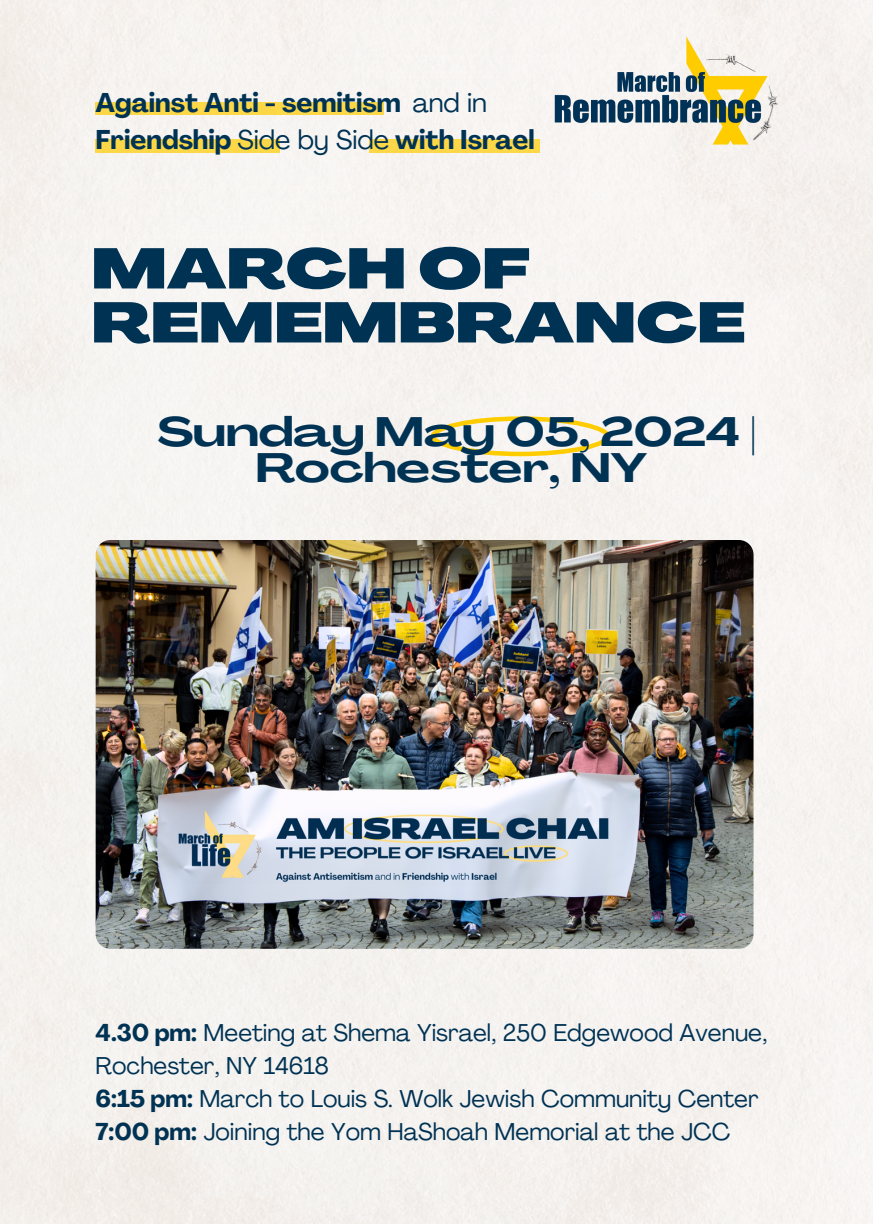
<style>
.page{position:relative;width:873px;height:1224px;background:#f6f3f1}
.page>*{position:absolute;margin:0;border:0;box-sizing:border-box;transform-origin:0 0}
.t1{font:900 56px/54px "Agrandir Grand";color:#003254}
.t2{font:700 40.6px/36px "Agrandir Grand";color:#003254;text-align:center}
.t3{font:700 26.8px/37px "Agrandir";color:#003254}
.t4{font:24px/33px "Agrandir";color:#003254}
.s1{font-weight:400}
.s2{font-weight:700}
</style>
<div class="page">
<svg style="left:430px;top:416px;width:180px;height:40px"></svg>
<img style="left:96px;top:540px;width:658px;height:409px;border-radius:15px">
<img style="left:529px;top:14px;width:257px;height:155px">
<div style="left:96px;top:103px;width:288px;height:12px;background:#fcd848"></div>
<div style="left:369px;top:139px;width:171px;height:13px;background:#fcd848"></div>
<div style="left:96px;top:139px;width:184px;height:13px;background:#fcd848"></div>
<h1 class="t3" style="left:96px;top:86px;width:441px">Against Anti - semitism <span class="s1">and in<br></span>Friendship <span class="s1">Side by Side</span> with Israel</h1>
<p class="t1" style="left:91px;top:247px;width:655px">MARCH OF<br>REMEMBRANCE</p>
<h3 class="t2" style="left:157px;top:417px;width:600px">Sunday May 05, 2024 <span class="s1">|<br></span>Rochester, NY</h3>
<h2 class="t4" style="left:96px;top:1019px;width:673px"><span class="s2">4.30 pm:</span> Meeting at Shema Yisrael, 250 Edgewood Avenue,<br>Rochester, NY 14618</h2>
<p class="t4" style="left:96px;top:1085px;width:665px"><span class="s2">6:15 pm:</span> March to Louis S. Wolk Jewish Community Center</p>
<p class="t4" style="left:96px;top:1118px;width:636px"><span class="s2">7:00 pm:</span> Joining the Yom HaShoah Memorial at the JCC</p>
</div>
